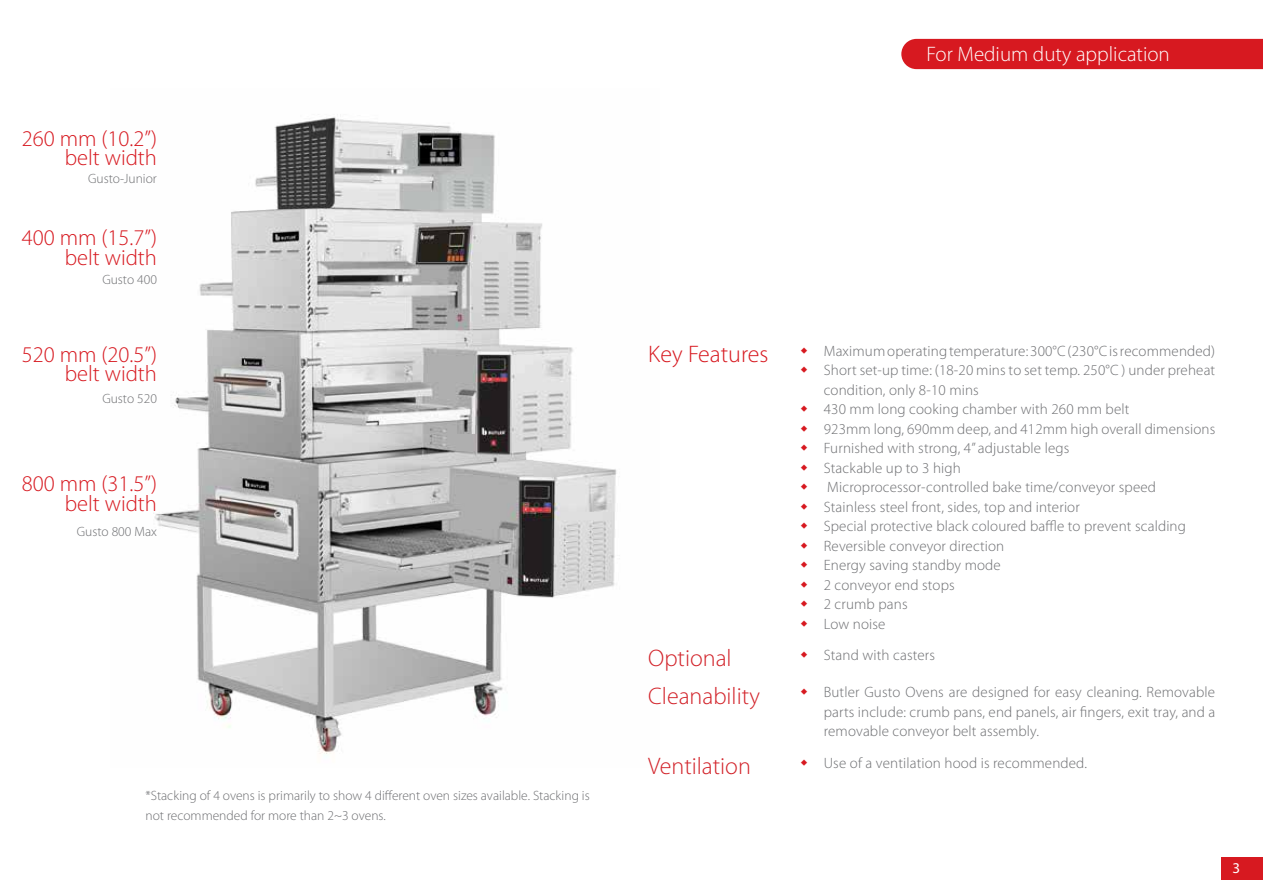
<style>
.page{position:relative;width:1263px;height:893px;background:#fff}
.page>*{position:absolute;margin:0;border:0;box-sizing:border-box;transform-origin:0 0}
.t1{font:300 24px "Myriad Pro";color:#d2232a}
.t2{font:300 24px "Myriad Pro";color:#d71920}
.t3{font:300 22.5px/19.6px "Myriad Pro";color:#d71920;text-align:right}
.t4{font:300 21px "Myriad Pro";color:#fff}
.t5{font:300 15px/19.5px "Myriad Pro";letter-spacing:.01em;color:#6d6e71}
.t6{font:15px "Myriad Pro";color:#fff}
.t7{font:300 13.5px/19.6px "Myriad Pro";color:#6d6e71}
</style>
<div class="page">
<img style="left:153px;top:117px;width:464px;height:637px">
<div style="left:1221px;top:857px;width:42px;height:23px;background:#d71920"></div>
<div style="left:901px;top:39px;width:362px;height:30px;background:#d71920"></div>
<h2 class="t3" style="left:22px;top:129px;width:137px">260 mm (10.2”) belt width</h2>
<p class="t7" style="left:88px;top:169px;width:70px">Gusto-Junior</p>
<h2 class="t3" style="left:22px;top:228px;width:137px">400 mm (15.7”) belt width</h2>
<p class="t7" style="left:102px;top:270px;width:56px">Gusto 400</p>
<h2 class="t3" style="left:22px;top:345px;width:137px">520 mm (20.5”) belt width</h2>
<p class="t7" style="left:102px;top:389px;width:56px">Gusto 520</p>
<h2 class="t3" style="left:22px;top:474px;width:137px">800 mm (31.5”) belt width</h2>
<p class="t7" style="left:77px;top:522px;width:82px">Gusto 800 Max</p>
<p class="t7" style="left:145px;top:786px;width:446px">*Stacking of 4 ovens is primarily to show 4 different oven sizes available. Stacking is not recommended for more than 2~3 ovens.</p>
<h3 class="t4" style="left:926px;top:42px;width:245px">For Medium duty application</h3>
<h1 class="t2" style="left:648px;top:341px;width:122px">Key Features</h1>
<p class="t5" style="left:824px;top:341px;width:393px">Maximum operating temperature: 300°C (230°C is recommended)<br>Short set-up time: (18-20 mins to set temp. 250°C ) under preheat condition, only 8-10 mins<br>430 mm long cooking chamber with 260 mm belt<br>923mm long, 690mm deep, and 412mm high overall dimensions Furnished with strong, 4” adjustable legs<br>Stackable up to 3 high<br>Microprocessor-controlled bake time/conveyor speed<br>Stainless steel front, sides, top and interior<br>Special protective black coloured baffle to prevent scalding Reversible conveyor direction<br>Energy saving standby mode<br>2 conveyor end stops<br>2 crumb pans<br>Low noise</p>
<h1 class="t1" style="left:648px;top:645px;width:85px">Optional</h1>
<p class="t5" style="left:824px;top:645px;width:113px">Stand with casters</p>
<h1 class="t1" style="left:648px;top:683px;width:113px">Cleanability</h1>
<p class="t5" style="left:824px;top:683px;width:393px;text-align:justify">Butler Gusto Ovens are designed for easy cleaning. Removable parts include: crumb pans, end panels, air fingers, exit tray, and a removable conveyor belt assembly.</p>
<h1 class="t1" style="left:648px;top:753px;width:104px">Ventilation</h1>
<p class="t5" style="left:824px;top:753px;width:265px">Use of a ventilation hood is recommended.</p>
<p class="t6" style="left:1232px;top:859px;width:9px">3</p>
</div>
